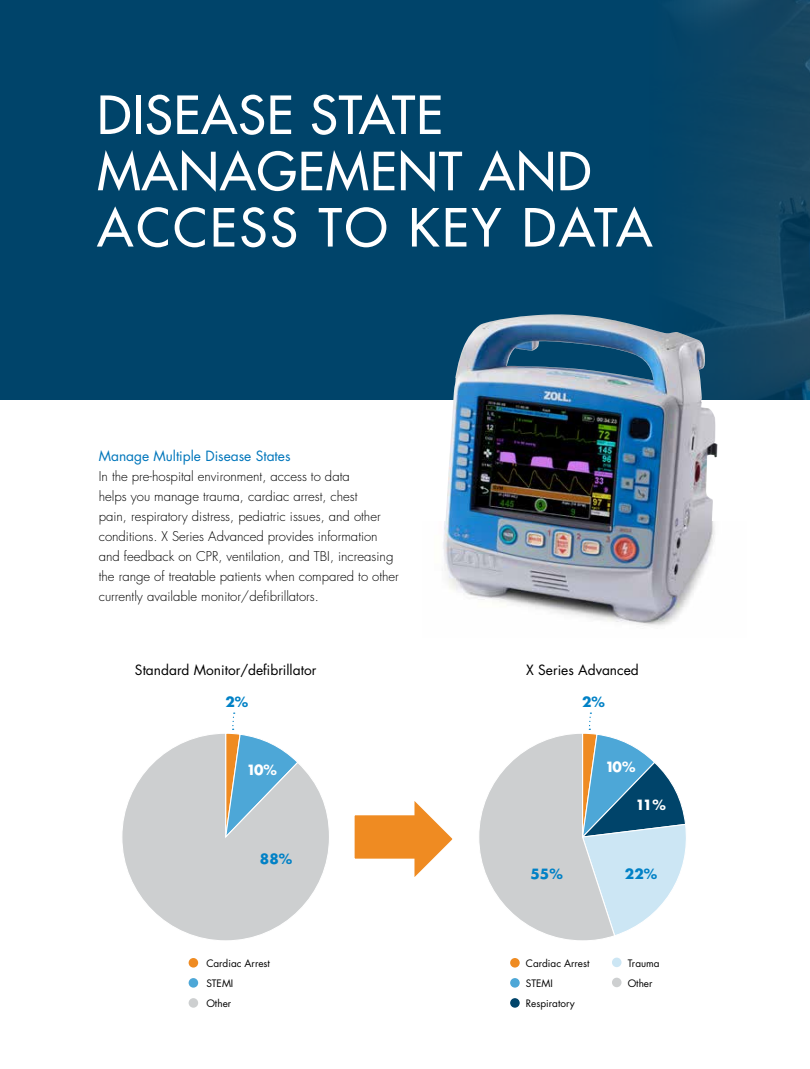
<style>
.page{position:relative;width:810px;height:1069px;background:#fff}
.page>*{position:absolute;margin:0;border:0;box-sizing:border-box;transform-origin:0 0}
.t1{font:500 51.12px/56.2px "Futura Std";letter-spacing:.02em;color:#fff}
.t2{font:13.75px "Futura Std";color:#000}
.t3{font:13.75px "Futura Std";color:#0076bb}
.t4{font:700 13.75px "Futura Std";color:#0081c6}
.t5{font:700 13.75px "Futura Std";color:#fff}
.t6{font:300 13.12px/20px "Futura Std";color:#000}
.t7{font:10px/20px "Futura Std";color:#000}
</style>
<div class="page">
<div style="left:0;top:0;width:810px;height:399px;background:#00446a"></div>
<img style="left:674px;top:0;width:136px;height:399px">
<svg style="left:122px;top:734px;width:207px;height:207px"></svg>
<div style="left:189px;top:958px;width:9px;height:9px;background:#ef8b22;border-radius:50%"></div>
<div style="left:510px;top:958px;width:10px;height:9px;background:#ef8b22;border-radius:50%"></div>
<div style="left:510px;top:998px;width:10px;height:9px;background:#00446a;border-radius:50%"></div>
<div style="left:189px;top:978px;width:9px;height:9px;background:#4da7d7;border-radius:50%"></div>
<div style="left:510px;top:978px;width:10px;height:9px;background:#4da7d7;border-radius:50%"></div>
<div style="left:612px;top:957px;width:10px;height:10px;background:#cce6f4;border-radius:50%"></div>
<div style="left:189px;top:998px;width:9px;height:9px;background:#cdcfd0;border-radius:50%"></div>
<div style="left:612px;top:977px;width:10px;height:10px;background:#cdcfd0;border-radius:50%"></div>
<svg style="left:354px;top:801px;width:99px;height:76px"></svg>
<img style="left:443px;top:542px;width:229px;height:84px">
<img style="left:444px;top:314px;width:274px;height:307px">
<svg style="left:224px;top:712px;width:75px;height:126px"></svg>
<svg style="left:479px;top:712px;width:207px;height:229px"></svg>
<h1 class="t1" style="left:97px;top:87px;width:557px">DISEASE STATE<br>MANAGEMENT AND<br>ACCESS TO KEY DATA</h1>
<p class="t3" style="left:99px;top:447px;width:193px">Manage Multiple Disease States</p>
<p class="t6" style="left:99px;top:467px;width:302px">In the pre-hospital environment, access to data<br>helps you manage trauma, cardiac arrest, chest<br>pain, respiratory distress, pediatric issues, and other conditions. X Series Advanced provides information and feedback on CPR, ventilation, and TBI, increasing the range of treatable patients when compared to other currently available monitor/defibrillators.</p>
<p class="t2" style="left:135px;top:661px;width:183px">Standard Monitor/defibrillator</p>
<p class="t2" style="left:526px;top:661px;width:114px">X Series Advanced</p>
<p class="t4" style="left:225px;top:693px;width:24px">2%</p>
<p class="t4" style="left:582px;top:693px;width:24px">2%</p>
<p class="t5" style="left:247px;top:761px;width:32px">10%</p>
<p class="t5" style="left:605px;top:757px;width:32px">10%</p>
<p class="t4" style="left:260px;top:850px;width:34px">88%</p>
<p class="t7" style="left:206px;top:953px;width:65px">Cardiac Arrest<br>STEMI<br>Other</p>
<p class="t5" style="left:635px;top:795px;width:32px">11%</p>
<p class="t4" style="left:531px;top:864px;width:34px">55%</p>
<p class="t4" style="left:625px;top:864px;width:34px">22%</p>
<p class="t7" style="left:526px;top:953px;width:65px">Cardiac Arrest<br>STEMI<br>Respiratory</p>
<p class="t7" style="left:628px;top:953px;width:33px">Trauma<br>Other</p>
</div>
